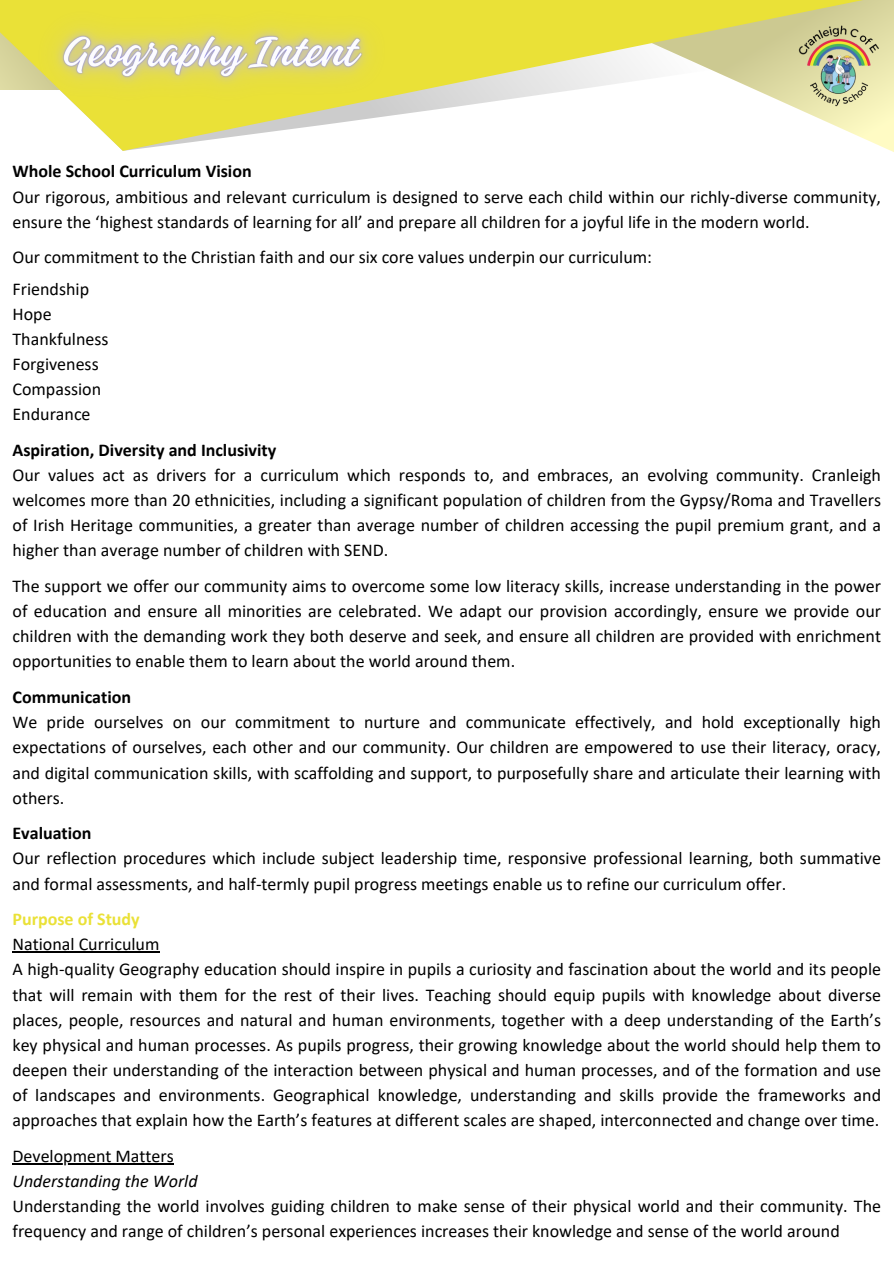
<style>
.page{position:relative;width:894px;height:1264px;background:#fff}
.page>*{position:absolute;margin:0;border:0;box-sizing:border-box;transform-origin:0 0}
.t1{font:18px/25.2px "Calibri";color:#000;text-align:justify}
.t2{font:700 18px "Calibri";color:#000}
.t3{font:italic 18px "Calibri";color:#000}
.t4{font:700 18px "Calibri";color:#eae137}
</style>
<div class="page">
<svg style="left:0;top:0;width:893px;height:151px"></svg>
<hr style="left:13px;top:951px;width:146px;height:2px;background:#000">
<hr style="left:13px;top:1163px;width:161px;height:1px;background:#000">
<img style="left:787px;top:15px;width:104px;height:103px">
<img style="left:3px;top:0;width:416px;height:143px">
<p class="t2" style="left:13px;top:164px;width:240px">Whole School Curriculum Vision</p>
<p class="t1" style="left:13px;top:185px;width:869px">Our rigorous, ambitious and relevant curriculum is designed to serve each child within our richly-diverse community, ensure the ‘highest standards of learning for all’ and prepare all children for a joyful life in the modern world.</p>
<p class="t1" style="left:13px;top:246px;width:641px">Our commitment to the Christian faith and our six core values underpin our curriculum:</p>
<p class="t1" style="left:13px;top:277px;width:78px">Friendship</p>
<p class="t1" style="left:13px;top:302px;width:41px">Hope</p>
<p class="t1" style="left:13px;top:328px;width:97px">Thankfulness</p>
<p class="t1" style="left:13px;top:353px;width:88px">Forgiveness</p>
<p class="t1" style="left:13px;top:378px;width:90px">Compassion</p>
<p class="t1" style="left:13px;top:403px;width:80px">Endurance</p>
<p class="t2" style="left:13px;top:442px;width:265px">Aspiration, Diversity and Inclusivity</p>
<p class="t1" style="left:13px;top:464px;width:869px">Our values act as drivers for a curriculum which responds to, and embraces, an evolving community. Cranleigh welcomes more than 20 ethnicities, including a significant population of children from the Gypsy/Roma and Travellers of Irish Heritage communities, a greater than average number of children accessing the pupil premium grant, and a higher than average number of children with SEND.</p>
<p class="t1" style="left:13px;top:575px;width:869px">The support we offer our community aims to overcome some low literacy skills, increase understanding in the power of education and ensure all minorities are celebrated. We adapt our provision accordingly, ensure we provide our children with the demanding work they both deserve and seek, and ensure all children are provided with enrichment opportunities to enable them to learn about the world around them.</p>
<p class="t2" style="left:13px;top:689px;width:120px">Communication</p>
<p class="t1" style="left:13px;top:711px;width:869px">We pride ourselves on our commitment to nurture and communicate effectively, and hold exceptionally high expectations of ourselves, each other and our community. Our children are empowered to use their literacy, oracy, and digital communication skills, with scaffolding and support, to purposefully share and articulate their learning with others.</p>
<p class="t2" style="left:13px;top:825px;width:81px">Evaluation</p>
<p class="t1" style="left:13px;top:847px;width:869px">Our reflection procedures which include subject leadership time, responsive professional learning, both summative and formal assessments, and half-termly pupil progress meetings enable us to refine our curriculum offer.</p>
<p class="t4" style="left:13px;top:911px;width:129px">Purpose of Study</p>
<p class="t1" style="left:13px;top:933px;width:148px">National Curriculum</p>
<p class="t1" style="left:13px;top:958px;width:869px">A high-quality Geography education should inspire in pupils a curiosity and fascination about the world and its people that will remain with them for the rest of their lives. Teaching should equip pupils with knowledge about diverse places, people, resources and natural and human environments, together with a deep understanding of the Earth’s key physical and human processes. As pupils progress, their growing knowledge about the world should help them to deepen their understanding of the interaction between physical and human processes, and of the formation and use of landscapes and environments. Geographical knowledge, understanding and skills provide the frameworks and approaches that explain how the Earth’s features at different scales are shaped, interconnected and change over time.</p>
<p class="t1" style="left:13px;top:1144px;width:163px">Development Matters</p>
<p class="t3" style="left:13px;top:1173px;width:186px">Understanding the World</p>
<p class="t1" style="left:13px;top:1195px;width:869px">Understanding the world involves guiding children to make sense of their physical world and their community. The frequency and range of children’s personal experiences increases their knowledge and sense of the world around</p>
</div>
